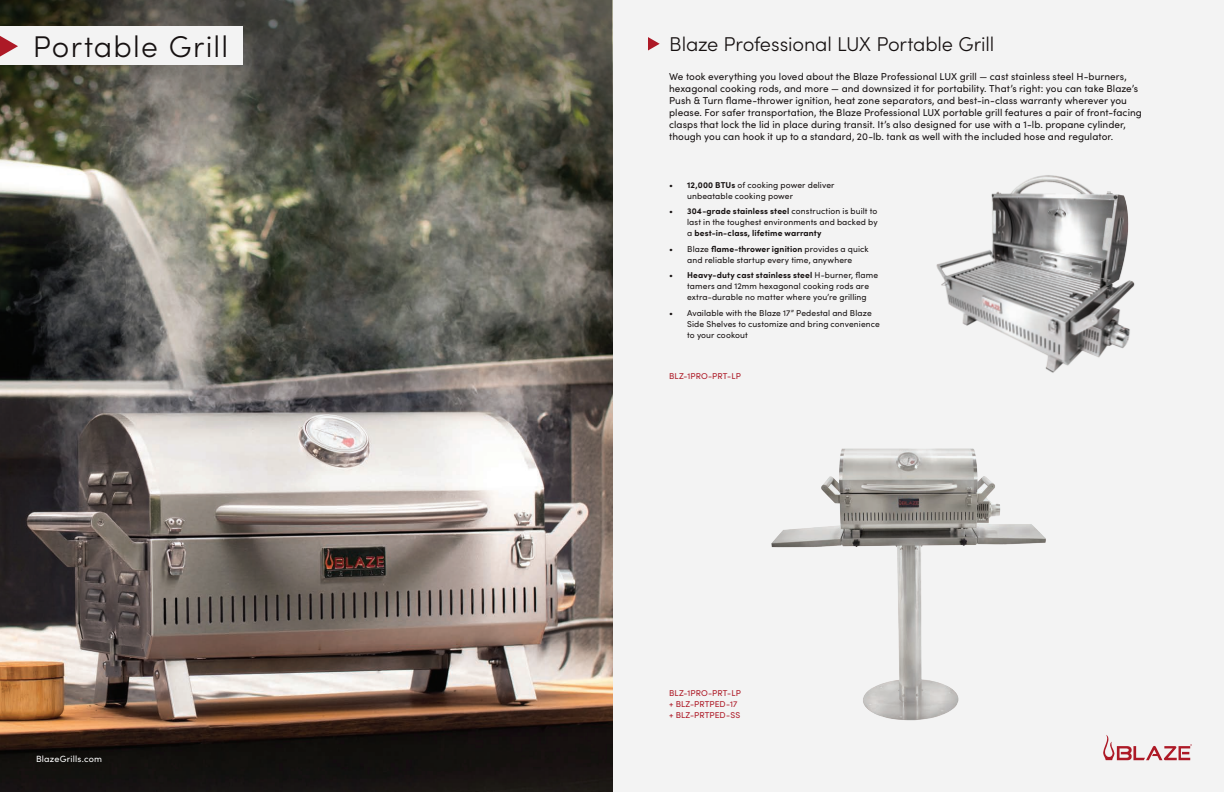
<style>
.page{position:relative;width:1224px;height:792px;background:#fff}
.page>*{position:absolute;margin:0;border:0;box-sizing:border-box;transform-origin:0 0}
.Page_Header{font:300 30px "Sofia Pro";letter-spacing:.04em;color:#161111}
.Heading_2{font:300 20px "Sofia Pro";letter-spacing:-.01em;color:#161111}
.Intro_Feature{font:10px/12px "Sofia Pro";letter-spacing:.005em;color:#161111}
.t1{font:9px "Sofia Pro";letter-spacing:.025em;color:#fff}
.Bullets{font:8.5px/11px "Sofia Pro";letter-spacing:.01em;color:#161111}
.Bullets-2{font:8.5px "Sofia Pro";letter-spacing:.005em;color:#ad1926}
.Heading_4{font:8.5px "Sofia Pro";letter-spacing:.01em;color:#ad1926}
.s1{font-weight:700}
</style>
<div class="page">
<div style="left:612px;top:0;width:612px;height:792px;background:#f3f3f3"></div>
<img style="left:0;top:210px;width:612px;height:582px">
<img style="left:771px;top:448px;width:275px;height:273px">
<img style="left:936px;top:175px;width:199px;height:198px">
<svg style="left:648px;top:37px;width:12px;height:14px"></svg>
<svg style="left:0;top:0;width:612px;height:210px;background:#626051"></svg>
<div style="left:0;top:26px;width:243px;height:39px;background:#f3f3f3"></div>
<svg style="left:0;top:36px;width:18px;height:21px"></svg>
<svg style="left:1103px;top:735px;width:89px;height:25px"></svg>
<p class="Page_Header" style="left:33px;top:25px;width:197px">Portable Grill</p>
<p class="t1" style="left:36px;top:753px;width:68px">BlazeGrills.com</p>
<p class="Heading_2" style="left:669px;top:29px;width:327px">Blaze Professional LUX Portable Grill</p>
<p class="Intro_Feature" style="left:669px;top:70px;width:474px">We took everything you loved about the Blaze Professional LUX grill — cast stainless steel H-burners, hexagonal cooking rods, and more — and downsized it for portability. That’s right: you can take Blaze’s Push &amp; Turn flame-thrower ignition, heat zone separators, and best-in-class warranty wherever you please. For safer transportation, the Blaze Professional LUX portable grill features a pair of front-facing clasps that lock the lid in place during transit. It’s also designed for use with a 1-lb. propane cylinder, though you can hook it up to a standard, 20-lb. tank as well with the included hose and regulator.</p>
<p class="Bullets" style="left:687px;top:179px;width:149px;text-indent:-18px">• <span class="s1">12,000 BTUs</span> of cooking power deliver unbeatable cooking power</p>
<p class="Bullets" style="left:687px;top:205px;width:192px;text-align:justify;text-indent:-18px">• <span class="s1">304-grade stainless steel</span> construction is built to last in the toughest environments and backed by a <span class="s1">best-in-class, lifetime warranty</span></p>
<p class="Bullets" style="left:669px;top:243px;width:201px;text-align:center">• Blaze <span class="s1">flame-thrower ignition</span> provides a quick and reliable startup every time, anywhere</p>
<p class="Bullets" style="left:687px;top:269px;width:192px;text-indent:-18px">• <span class="s1">Heavy-duty cast stainless steel</span> H-burner, flame tamers and 12mm hexagonal cooking rods are extra-durable no matter where you’re grilling</p>
<p class="Bullets" style="left:687px;top:307px;width:194px;text-indent:-18px">• Available with the Blaze 17” Pedestal and Blaze<br>Side Shelves to customize and bring convenience to your cookout</p>
<p class="Heading_4" style="left:669px;top:369px;width:73px">BLZ-1PRO-PRT-LP</p>
<p class="Bullets-2" style="left:669px;top:687px;width:73px">BLZ-1PRO-PRT-LP</p>
<p class="Bullets-2" style="left:669px;top:698px;width:70px">+ BLZ-PRTPED-17</p>
<p class="Bullets-2" style="left:669px;top:709px;width:73px">+ BLZ-PRTPED-SS</p>
</div>
